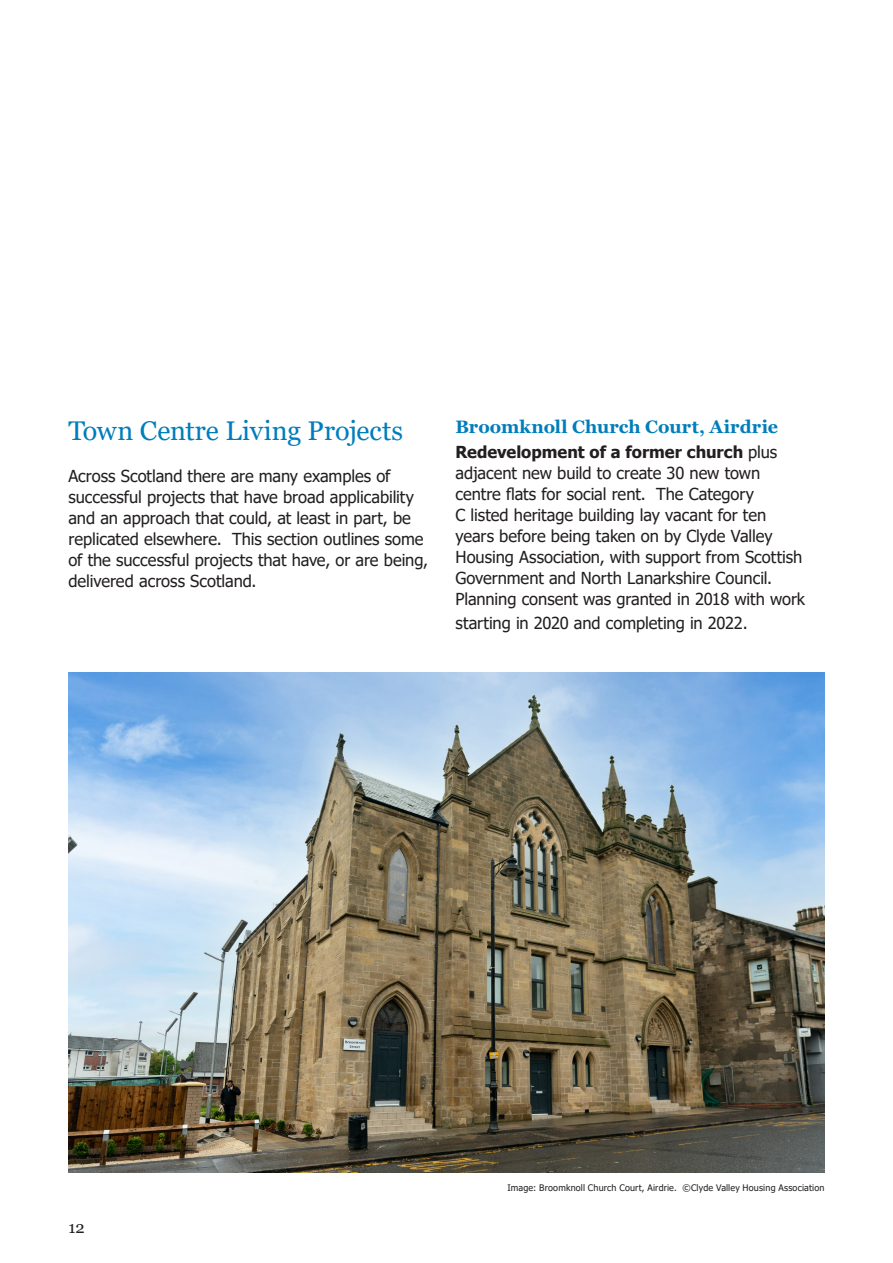
<style>
.page{position:relative;width:893px;height:1263px;background:#fff}
.page>*{position:absolute;margin:0;border:0;box-sizing:border-box;transform-origin:0 0}
.Heading_small{font:27px "Georgia";color:#007dbb}
.Sub_heading{font:700 18px "Georgia";letter-spacing:.005em;color:#007dbb}
.Body_copy{font:16.5px/21px "Tahoma";letter-spacing:-.005em;color:#231f20}
.t1{font:16.5px "Georgia";color:#231f20}
.t2{font:9px "Tahoma";letter-spacing:.02em;color:#231f20}
.s1{font-weight:700}
</style>
<div class="page">
<img style="left:68px;top:672px;width:756px;height:501px">
<p class="Heading_small" style="left:68px;top:414px;width:336px">Town Centre Living Projects</p>
<p class="Body_copy" style="left:68px;top:466px;width:361px">Across Scotland there are many examples of successful projects that have broad applicability and an approach that could, at least in part, be replicated elsewhere. This section outlines some of the successful projects that have, or are being, delivered across Scotland.</p>
<p class="Sub_heading" style="left:455px;top:415px;width:324px">Broomknoll Church Court, Airdrie</p>
<p class="Body_copy" style="left:455px;top:443px;width:351px"><span class="s1">Redevelopment of a former church</span> plus adjacent new build to create 30 new town centre flats for social rent. The Category<br>C listed heritage building lay vacant for ten years before being taken on by Clyde Valley Housing Association, with support from Scottish Government and North Lanarkshire Council.<br>Planning consent was granted in 2018 with work</p>
<p class="Body_copy" style="left:455px;top:614px;width:294px">starting in 2020 and completing in 2022.</p>
<p class="t1" style="left:68px;top:1217px;width:18px">12</p>
<p class="t2" style="left:508px;top:1182px;width:318px">Image: Broomknoll Church Court, Airdrie. ©Clyde Valley Housing Association</p>
</div>
